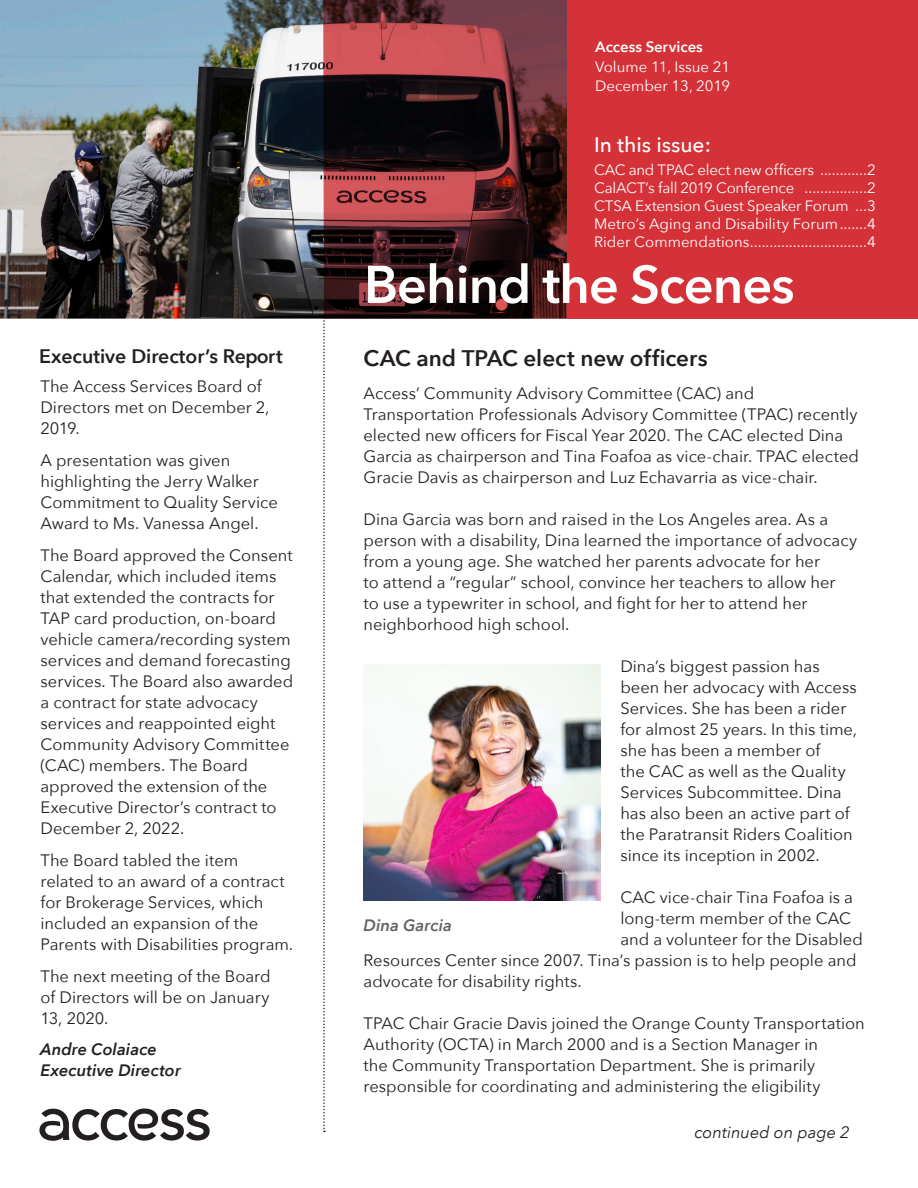
<style>
.page{position:relative;width:918px;height:1188px;background:#fff}
.page>*{position:absolute;margin:0;border:0;box-sizing:border-box;transform-origin:0 0}
.t1{font:600 52.5px "Avenir Next";letter-spacing:-.02em;color:#fff}
.Headline{font:600 22.5px "Avenir Next";color:#231f20}
.t2{font:500 21px "Avenir Next";color:#fff}
.t3{font:600 19.5px "Avenir Next";color:#231f20}
.Body_copy{font:16.5px/21px "Avenir Next";color:#231f20}
.Signature{font:16.5px/21px "Avenir Next";color:#231f20}
.Signature-2{font:italic 600 16.5px/21px "Avenir Next";letter-spacing:.005em;color:#231f20}
.Body_copy-2{font:italic 16.5px "Avenir Next";color:#231f20}
.Body_copy-3{font:italic 600 16.5px "Avenir Next";letter-spacing:.005em;color:#636366}
.t4{font:15px "Avenir Next";color:#fff}
.t5{font:600 15px "Avenir Next";color:#fff}
</style>
<div class="page">
<svg style="left:323px;top:320px;width:2px;height:812px"></svg>
<svg style="left:39px;top:1108px;width:171px;height:33px"></svg>
<img style="left:0;top:0;width:323px;height:319px">
<svg style="left:323px;top:0;width:244px;height:319px;background:#532428"></svg>
<div style="left:567px;top:0;width:351px;height:319px;background:#d43238"></div>
<img style="left:364px;top:664px;width:236px;height:237px">
<p class="t3" style="left:39px;top:339px;width:245px">Executive Director’s Report</p>
<p class="Signature" style="left:40px;top:375px;width:231px">The Access Services Board of<br>Directors met on December 2,<br>2019.</p>
<p class="Signature" style="left:40px;top:449px;width:239px">A presentation was given highlighting the Jerry Walker<br>Commitment to Quality Service<br>Award to Ms. Vanessa Angel.</p>
<p class="Signature" style="left:40px;top:544px;width:254px">The Board approved the Consent<br>Calendar, which included items that extended the contracts for<br>TAP card production, on-board vehicle camera/recording system services and demand forecasting services. The Board also awarded a contract for state advocacy services and reappointed eight<br>Community Advisory Committee (CAC) members. The Board approved the extension of the<br>Executive Director’s contract to<br>December 2, 2022.</p>
<p class="Signature" style="left:40px;top:849px;width:254px">The Board tabled the item related to an award of a contract for Brokerage Services, which included an expansion of the<br>Parents with Disabilities program.</p>
<p class="Signature" style="left:40px;top:965px;width:232px;text-align:justify">The next meeting of the Board of Directors will be on January 13, 2020.</p>
<p class="Signature-2" style="left:40px;top:1039px;width:142px">Andre Colaiace<br>Executive Director</p>
<p class="t5" style="left:595px;top:34px;width:109px">Access Services</p>
<p class="t4" style="left:595px;top:54px;width:137px">Volume 11, Issue 21</p>
<p class="t4" style="left:595px;top:73px;width:137px">December 13, 2019</p>
<p class="t2" style="left:594px;top:127px;width:118px">In this issue:</p>
<p class="t4" style="left:594px;top:157px;width:284px">CAC and TPAC elect new officers ............2</p>
<p class="t4" style="left:594px;top:175px;width:284px">CalACT’s fall 2019 Conference ................2</p>
<p class="t4" style="left:594px;top:193px;width:284px">CTSA Extension Guest Speaker Forum ...3</p>
<p class="t4" style="left:594px;top:211px;width:284px">Metro’s Aging and Disability Forum.......4</p>
<p class="t4" style="left:594px;top:229px;width:284px">Rider Commendations..............................4</p>
<p class="t1" style="left:364px;top:240px;width:432px">Behind the Scenes</p>
<p class="Headline" style="left:364px;top:339px;width:346px">CAC and TPAC elect new officers</p>
<p class="Body_copy" style="left:364px;top:382px;width:497px">Access’ Community Advisory Committee (CAC) and Transportation Professionals Advisory Committee (TPAC) recently elected new officers for Fiscal Year 2020. The CAC elected Dina Garcia as chairperson and Tina Foafoa as vice-chair. TPAC elected Gracie Davis as chairperson and Luz Echavarria as vice-chair.</p>
<p class="Body_copy" style="left:364px;top:508px;width:495px">Dina Garcia was born and raised in the Los Angeles area. As a person with a disability, Dina learned the importance of advocacy from a young age. She watched her parents advocate for her<br>to attend a “regular” school, convince her teachers to allow her<br>to use a typewriter in school, and fight for her to attend her neighborhood high school.</p>
<p class="Body_copy" style="left:620px;top:655px;width:238px">Dina’s biggest passion has been her advocacy with Access<br>Services. She has been a rider for almost 25 years. In this time, she has been a member of<br>the CAC as well as the Quality<br>Services Subcommittee. Dina has also been an active part of the Paratransit Riders Coalition since its inception in 2002.</p>
<p class="Body_copy" style="left:620px;top:886px;width:234px">CAC vice-chair Tina Foafoa is a</p>
<p class="Body_copy" style="left:620px;top:907px;width:232px">long-term member of the CAC</p>
<p class="Body_copy" style="left:620px;top:928px;width:244px">and a volunteer for the Disabled</p>
<p class="Body_copy" style="left:364px;top:949px;width:495px">Resources Center since 2007. Tina’s passion is to help people and</p>
<p class="Body_copy" style="left:364px;top:970px;width:220px">advocate for disability rights.</p>
<p class="Body_copy" style="left:364px;top:1012px;width:503px">TPAC Chair Gracie Davis joined the Orange County Transportation Authority (OCTA) in March 2000 and is a Section Manager in<br>the Community Transportation Department. She is primarily responsible for coordinating and administering the eligibility</p>
<p class="Body_copy-2" style="left:694px;top:1118px;width:157px">continued on page 2</p>
<p class="Body_copy-3" style="left:364px;top:911px;width:90px">Dina Garcia</p>
</div>
